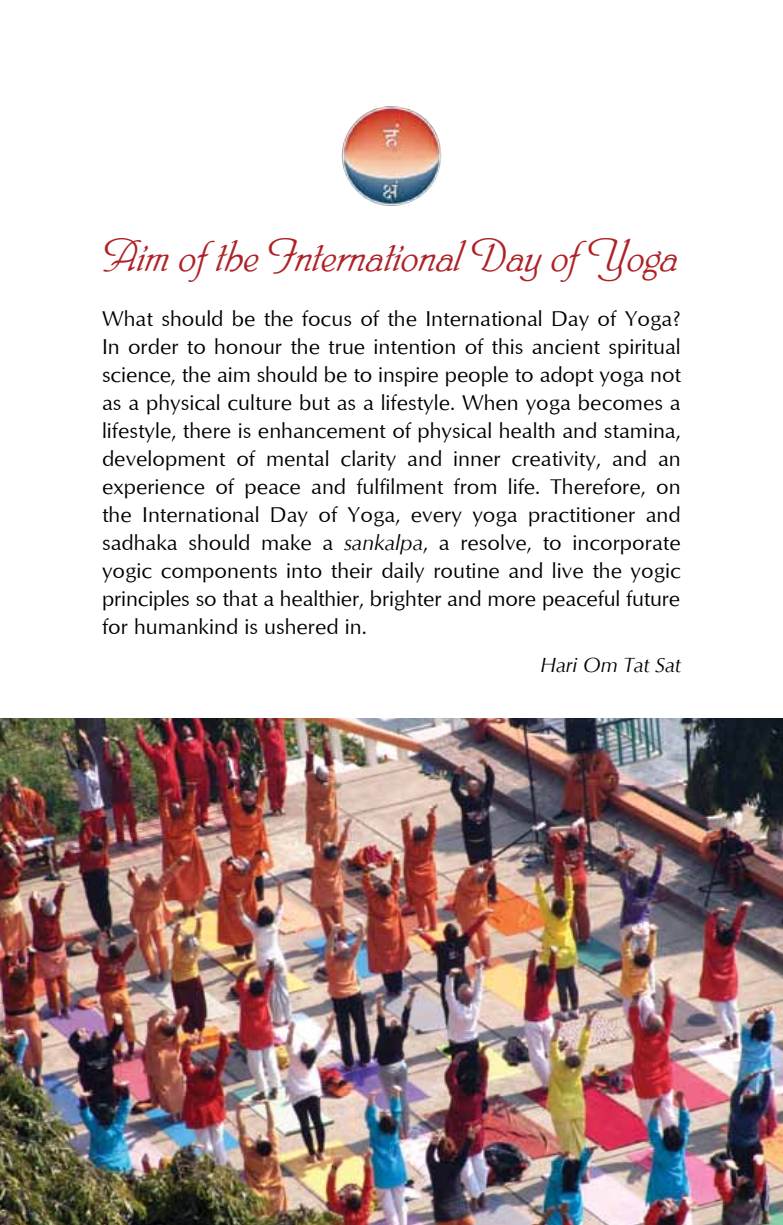
<style>
.page{position:relative;width:783px;height:1225px;background:#fff}
.page>*{position:absolute;margin:0;border:0;box-sizing:border-box;transform-origin:0 0}
.t1{font:italic 44px "Phyllis ATT";letter-spacing:-.01em;color:#ae2227}
.t2{font:22px/28px "Optimum";letter-spacing:-.01em;color:#000;text-align:justify}
.t3{font:italic 21px "Optimum";color:#000}
.s1{font-style:italic}
</style>
<div class="page">
<img style="left:0;top:718px;width:782px;height:507px">
<img style="left:341px;top:106px;width:101px;height:100px">
<h1 class="t1" style="left:104px;top:228px;width:576px">Aim of the International Day of Yoga</h1>
<p class="t2" style="left:102px;top:304px;width:580px">What should be the focus of the International Day of Yoga?<br>In order to honour the true intention of this ancient spiritual science, the aim should be to inspire people to adopt yoga not as a physical culture but as a lifestyle. When yoga becomes a lifestyle, there is enhancement of physical health and stamina, development of mental clarity and inner creativity, and an experience of peace and fulfilment from life. Therefore, on the International Day of Yoga, every yoga practitioner and sadhaka should make a <span class="s1">sankalpa</span>, a resolve, to incorporate yogic components into their daily routine and live the yogic principles so that a healthier, brighter and more peaceful future for humankind is ushered in.</p>
<p class="t3" style="left:540px;top:653px;width:142px">Hari Om Tat Sat</p>
</div>
